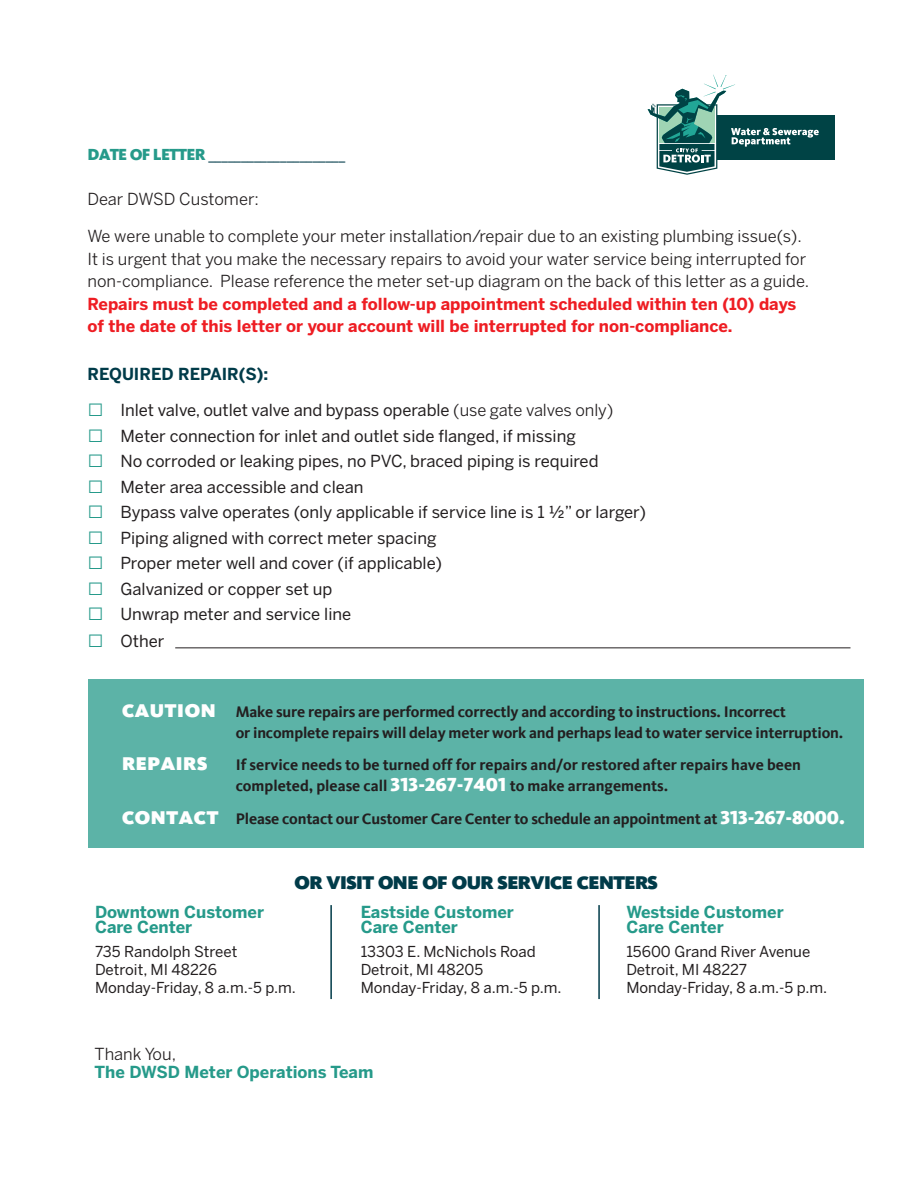
<style>
.page{position:relative;width:918px;height:1188px;background:#fff}
.page>*{position:absolute;margin:0;border:0;box-sizing:border-box;transform-origin:0 0}
.t1{font:24px "Kievit Black SC";letter-spacing:-.05em;color:#003b49}
.t2{font:16.5px "Benton Sans";color:#231f20}
.t3{font:16.5px "Benton Sans";color:#231f20}
.t4{font:700 16.5px "Benton Sans";color:#ee1d23}
.t5{font:700 16.5px "Benton Sans";color:#269a8a}
.t6{font:16.5px "Kievit";color:#003b49}
.t7{font:700 16.5px "Benton Sans";color:#003b49}
.t8{font:700 15.75px "Kievit";letter-spacing:-.01em;color:#231f20}
.t9{font:15px "Benton Sans";color:#231f20}
.s1{font-family:"Kievit Black SC";color:#269a8a}
.s2{font-family:"Arial";font-size:27px;color:#269a8a}
.s3{font-style:inherit}
.s4{font-family:"Kievit Black SC";font-weight:400;font-size:24px;color:#fff}
.s5{font-family:"Kievit Black SC";font-weight:400;font-size:19.5px;color:#fff}
</style>
<div class="page">
<div style="left:89px;top:679px;width:775px;height:169px;background:#5cb3a7"></div>
<hr style="left:175px;top:647px;width:675px;height:1px;background:#231f20">
<div style="left:717px;top:115px;width:117px;height:45px;background:#004345"></div>
<svg style="left:648px;top:75px;width:171px;height:100px"></svg>
<hr style="left:330px;top:905px;width:2px;height:94px;background:#003b49">
<hr style="left:598px;top:905px;width:2px;height:94px;background:#003b49">
<p class="t6" style="left:87px;top:145px;width:259px"><span class="s1">DATE OF LETTER</span> _____________________</p>
<p class="t3" style="left:87px;top:189px;width:173px">Dear DWSD Customer:</p>
<p class="t3" style="left:87px;top:227px;width:716px">We were unable to complete your meter installation/repair due to an existing plumbing issue(s).</p>
<p class="t3" style="left:87px;top:249px;width:720px">It is urgent that you make the necessary repairs to avoid your water service being interrupted for</p>
<p class="t3" style="left:87px;top:272px;width:723px">non-compliance. Please reference the meter set-up diagram on the back of this letter as a guide.</p>
<p class="t4" style="left:87px;top:294px;width:710px">Repairs must be completed and a follow-up appointment scheduled within ten (10) days</p>
<p class="t4" style="left:87px;top:317px;width:646px">of the date of this letter or your account will be interrupted for non-compliance.</p>
<p class="t7" style="left:87px;top:365px;width:183px">REQUIRED REPAIR(S):</p>
<p class="t2" style="left:87px;top:401px;width:527px"><span class="s2">□</span> Inlet valve, outlet valve and bypass operable <span class="s3">(use gate valves only)</span></p>
<p class="t2" style="left:87px;top:426px;width:490px"><span class="s2">□</span> Meter connection for inlet and outlet side flanged, if missing</p>
<p class="t2" style="left:87px;top:452px;width:513px"><span class="s2">□</span> No corroded or leaking pipes, no PVC, braced piping is required</p>
<p class="t2" style="left:87px;top:477px;width:278px"><span class="s2">□</span> Meter area accessible and clean</p>
<p class="t2" style="left:87px;top:503px;width:560px"><span class="s2">□</span> Bypass valve operates (only applicable if service line is 1 1/2” or larger)</p>
<p class="t2" style="left:87px;top:528px;width:351px"><span class="s2">□</span> Piping aligned with correct meter spacing</p>
<p class="t2" style="left:87px;top:554px;width:356px"><span class="s2">□</span> Proper meter well and cover (if applicable)</p>
<p class="t2" style="left:87px;top:579px;width:247px"><span class="s2">□</span> Galvanized or copper set up</p>
<p class="t2" style="left:87px;top:605px;width:265px"><span class="s2">□</span> Unwrap meter and service line</p>
<p class="t2" style="left:87px;top:632px;width:78px"><span class="s2">□</span> Other</p>
<p class="t8" style="left:122px;top:702px;width:666px"><span class="s4">caution</span> Make sure repairs are performed correctly and according to instructions. Incorrect</p>
<p class="t8" style="left:236px;top:723px;width:609px">or incomplete repairs will delay meter work and perhaps lead to water service interruption.</p>
<p class="t8" style="left:122px;top:756px;width:681px"><span class="s4">repairs</span> If service needs to be turned off for repairs and/or restored after repairs have been</p>
<p class="t8" style="left:236px;top:777px;width:434px">completed, please call <span class="s5">313-267-7401</span> to make arrangements.</p>
<p class="t8" style="left:122px;top:810px;width:725px"><span class="s4">contact</span> Please contact our Customer Care Center to schedule an appointment at <span class="s5">313-267-8000.</span></p>
<p class="t1" style="left:294px;top:866px;width:365px">or visit one of our service centers</p>
<p class="t5" style="left:95px;top:902px;width:170px">Downtown Customer</p>
<p class="t5" style="left:95px;top:917px;width:99px">Care Center</p>
<p class="t9" style="left:95px;top:943px;width:144px">735 Randolph Street</p>
<p class="t9" style="left:95px;top:961px;width:124px">Detroit, MI 48226</p>
<p class="t9" style="left:95px;top:979px;width:202px">Monday-Friday, 8 a.m.-5 p.m.</p>
<p class="t5" style="left:361px;top:902px;width:155px">Eastside Customer</p>
<p class="t5" style="left:361px;top:917px;width:99px">Care Center</p>
<p class="t9" style="left:361px;top:943px;width:177px">13303 E. McNichols Road</p>
<p class="t9" style="left:361px;top:961px;width:124px">Detroit, MI 48205</p>
<p class="t9" style="left:361px;top:979px;width:202px">Monday-Friday, 8 a.m.-5 p.m.</p>
<p class="t3" style="left:94px;top:1044px;width:83px">Thank You,</p>
<p class="t5" style="left:94px;top:1062px;width:281px">The DWSD Meter Operations Team</p>
<p class="t5" style="left:626px;top:902px;width:159px">Westside Customer</p>
<p class="t5" style="left:626px;top:917px;width:99px">Care Center</p>
<p class="t9" style="left:626px;top:943px;width:186px">15600 Grand River Avenue</p>
<p class="t9" style="left:626px;top:961px;width:122px">Detroit, MI 48227</p>
<p class="t9" style="left:626px;top:979px;width:202px">Monday-Friday, 8 a.m.-5 p.m.</p>
</div>
